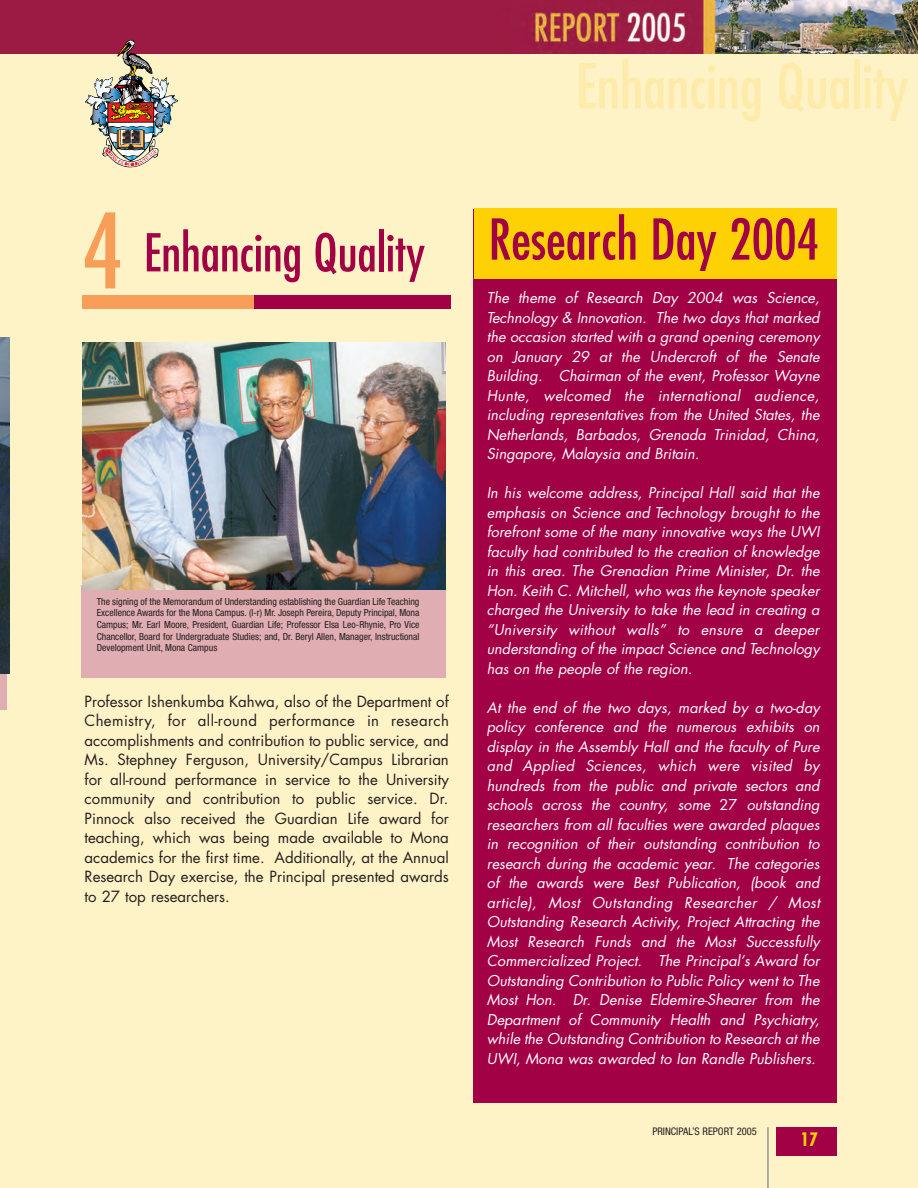
<style>
.page{position:relative;width:918px;height:1188px;background:#fef2c7}
.page>*{position:absolute;margin:0;border:0;box-sizing:border-box;transform-origin:0 0}
.t1{font:condensed 60px "Futura";color:#ffeba9}
.t2{font:condensed 54.75px "Futura";color:#a30146}
.t3{font:condensed 50.7px "Futura";color:#a30146}
.t4{font:700 condensed 18px "Futura";color:#fed105}
.t5{font:15px/19.5px "Futura";color:#231f20;text-align:justify}
.t6{font:italic 14.55px/19.5px "Futura";color:#fff;text-align:justify}
.t7{font:condensed 10.5px "Helvetica Neue";color:#231f20}
.t8{font:condensed 9.75px/11.7px "Helvetica Neue";color:#231f20;text-align:justify}
.s1{font-size:100.8px;color:#f89e58}
.s2{font-style:normal}
</style>
<div class="page">
<hr style="left:767px;top:1127px;width:2px;height:61px;background:#939598">
<div style="left:776px;top:1128px;width:61px;height:28px;background:#a30146"></div>
<img style="left:0;top:0;width:918px;height:54px">
<div style="left:474px;top:209px;width:363px;height:894px;background:#a30146"></div>
<div style="left:82px;top:295px;width:197px;height:14px;background:#f89e58"></div>
<div style="left:254px;top:295px;width:197px;height:14px;background:#a30146"></div>
<div style="left:81px;top:585px;width:365px;height:93px;background:#dfadb2"></div>
<img style="left:83px;top:342px;width:362px;height:248px">
<div style="left:474px;top:209px;width:363px;height:70px;background:#fed105"></div>
<div style="left:0;top:674px;width:7px;height:36px;background:#dfadb2"></div>
<img style="left:0;top:337px;width:10px;height:337px">
<img style="left:85px;top:40px;width:93px;height:127px">
<h3 class="t3" style="left:82px;top:221px;width:345px"><span class="s1">4</span> Enhancing Quality</h3>
<p class="t8" style="left:97px;top:595px;width:324px">The signing of the Memorandum of Understanding establishing the Guardian Life Teaching Excellence Awards for the Mona Campus. (l-r) Mr. Joseph Pereira, Deputy Principal, Mona Campus; Mr. Earl Moore, President, Guardian Life; Professor Elsa Leo-Rhynie, Pro Vice Chancellor, Board for Undergraduate Studies; and, Dr. Beryl Allen, Manager, Instructional Development Unit, Mona Campus</p>
<p class="t5" style="left:85px;top:691px;width:366px">Professor Ishenkumba Kahwa, also of the Department of Chemistry, for all-round performance in research accomplishments and contribution to public service, and Ms. Stephney Ferguson, University/Campus Librarian for all-round performance in service to the University community and contribution to public service. Dr.<br>Pinnock also received the Guardian Life award for teaching, which was being made available to Mona academics for the first time. Additionally, at the Annual Research Day exercise, the Principal presented awards to 27 top researchers.</p>
<h1 class="t1" style="left:576px;top:49px;width:334px">Enhancing Quality</h1>
<h2 class="t2" style="left:488px;top:205px;width:332px">Research Day 2004</h2>
<p class="t6" style="left:487px;top:288px;width:334px">The theme of Research Day 2004 was Science, Technology &amp; Innovation. The two days that marked the occasion started with a grand opening ceremony on January 29 at the Undercroft of the Senate Building. Chairman of the event, Professor Wayne Hunte, welcomed the international audience, including representatives from the United States, the Netherlands, Barbados, Grenada Trinidad, China, Singapore, Malaysia and Britain.</p>
<p class="t6" style="left:487px;top:483px;width:334px">In his welcome address, Principal Hall said that the emphasis on Science and Technology brought to the forefront some of the many innovative ways the UWI faculty had contributed to the creation of knowledge in this area. The Grenadian Prime Minister, Dr. the Hon. Keith C. Mitchell, who was the keynote speaker charged the University to take the lead in creating a “University without walls” to ensure a deeper understanding of the impact Science and Technology has on the people of the region.</p>
<p class="t6" style="left:487px;top:697px;width:335px">At the end of the two days, marked by a two-day policy conference and the numerous exhibits on display in the Assembly Hall and the faculty of Pure and Applied Sciences, which were visited by hundreds from the public and private sectors and schools across the country, some <span class="s2">27</span> outstanding researchers from all faculties were awarded plaques in recognition of their outstanding contribution to research during the academic year. The categories of the awards were Best Publication, (book and article), Most Outstanding Researcher / Most Outstanding Research Activity, Project Attracting the Most Research Funds and the Most Successfully Commercialized Project. The Principal’s Award for Outstanding Contribution to Public Policy went to The Most Hon. Dr. Denise Eldemire-Shearer from the Department of Community Health and Psychiatry, while the Outstanding Contribution to Research at the UWI, Mona was awarded to Ian Randle Publishers.</p>
<p class="t7" style="left:652px;top:1125px;width:106px">PRINCIPAL’S REPORT 2005</p>
<p class="t4" style="left:800px;top:1128px;width:19px">17</p>
</div>
